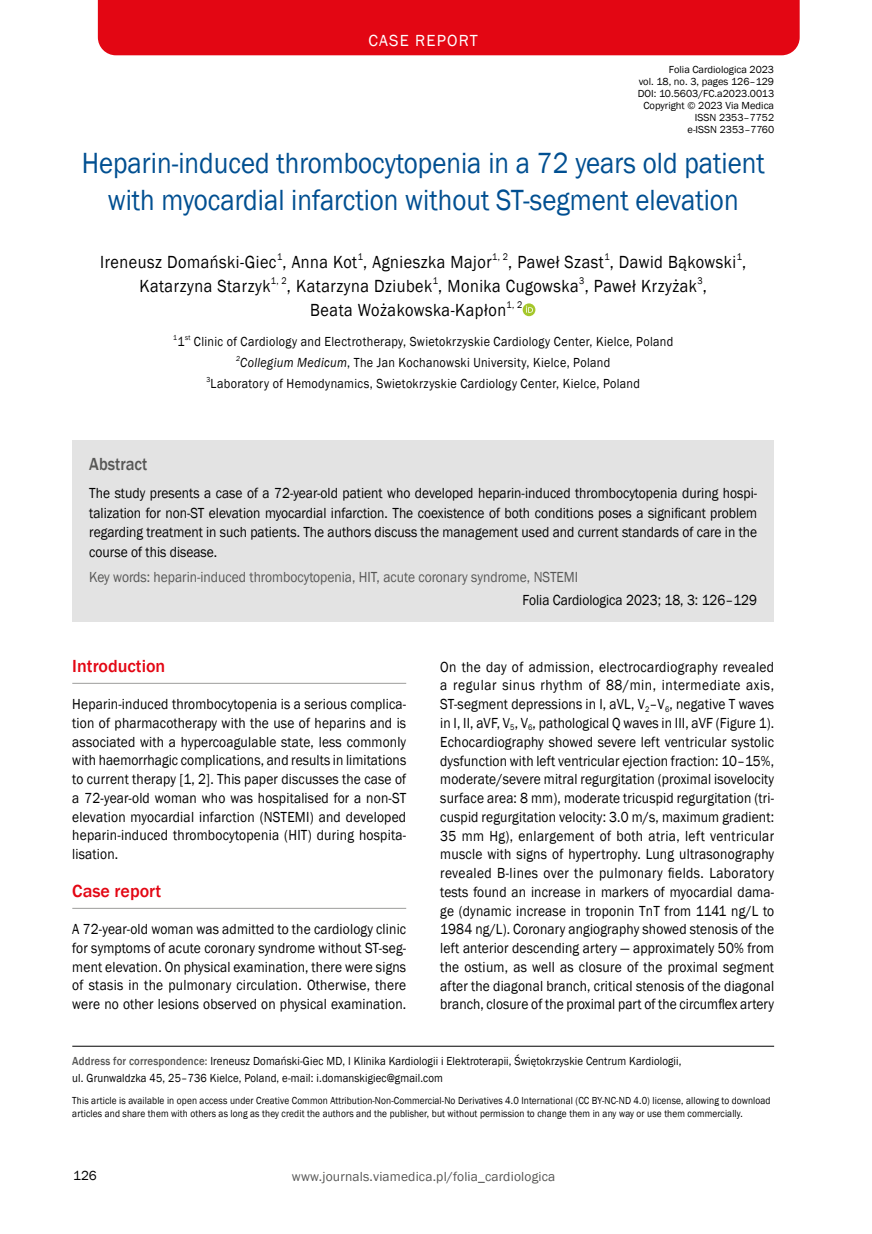
<style>
.page{position:relative;width:872px;height:1234px;background:#fff}
.page>*{position:absolute;margin:0;border:0;box-sizing:border-box;transform-origin:0 0}
.t1{font:30px/36.6px "Franklin Gothic";color:#004f91;text-align:center;scale:.9 1}
.t2{font:18px "Franklin Gothic";letter-spacing:.03em;color:#000;scale:.9 1}
.t3{font:500 18px "Franklin Gothic";color:#e30613}
.t4{font:500 18px "Franklin Gothic";color:#575756;scale:.9 1}
.t5{font:16.5px "Franklin Gothic";letter-spacing:.07em;color:#fff}
.t6{font:15px/18.8px "Franklin Gothic";letter-spacing:.005em;color:#000;text-align:justify;scale:.9 1}
.t7{font:15px "Franklin Gothic";color:#575756;scale:.9 1}
.t8{font:13.5px/21px "Franklin Gothic";letter-spacing:.025em;color:#000;text-align:center;scale:.9 1}
.t9{font:13.5px "Franklin Gothic";letter-spacing:.01em;color:#575756}
.t10{font:13.5px "Franklin Gothic";letter-spacing:.025em;color:#000}
.t11{font:12px/16.5px "Franklin Gothic";letter-spacing:.01em;color:#000;scale:.9 1}
.t12{font:10.5px/13.5px "Franklin Gothic";letter-spacing:.01em;color:#000;scale:.89 1}
.t13{font:10.5px/12px "Franklin Gothic";letter-spacing:.01em;color:#000;text-align:right}
.t14{font:9.9px "Franklin Gothic";color:#000;scale:.9 1}
.s1{font-style:italic}
.s2{font-weight:500;color:#575756}
</style>
<div class="page">
<div style="left:98px;top:0;width:701px;height:55px;background:#e30613"></div>
<hr style="left:72px;top:1045px;width:702px;height:1px;background:#000">
<svg style="left:522px;top:303px;width:13px;height:13px"></svg>
<svg style="left:526px;top:305px;width:7px;height:8px"></svg>
<div style="left:72px;top:440px;width:702px;height:182px;background:#e3e3e3"></div>
<hr style="left:72px;top:682px;width:334px;height:1px;background:#9d9d9c">
<hr style="left:72px;top:907px;width:334px;height:1px;background:#9d9d9c">
<p class="t5" style="left:368px;top:30px;width:111px">CASE REPORT</p>
<p class="t13" style="left:638px;top:64px;width:138px">Folia Cardiologica 2023<br>vol. 18, no. 3, pages 126–129<br>DOI: 10.5603/FC.a2023.0013<br>Copyright © 2023 Via Medica<br>ISSN 2353–7752<br>e-ISSN 2353–7760</p>
<h1 class="t1" style="left:82px;top:146px;width:760px">Heparin-induced thrombocytopenia in a 72 years old patient with myocardial infarction without ST-segment elevation</h1>
<p class="t2" style="left:100px;top:251px;width:436px">Ireneusz Domański-Giec , Anna Kot , Agnieszka Major</p>
<p class="t14" style="left:277px;top:250px;width:7px">1</p>
<p class="t14" style="left:358px;top:250px;width:7px">1</p>
<p class="t14" style="left:492px;top:250px;width:19px">1, 2</p>
<p class="t2" style="left:508px;top:251px;width:266px">, Paweł Szast , Dawid Bąkowski ,</p>
<p class="t14" style="left:604px;top:250px;width:7px">1</p>
<p class="t14" style="left:736px;top:250px;width:7px">1</p>
<p class="t2" style="left:139px;top:275px;width:147px">Katarzyna Starzyk</p>
<p class="t14" style="left:271px;top:274px;width:19px">1, 2</p>
<p class="t2" style="left:287px;top:275px;width:468px">, Katarzyna Dziubek , Monika Cugowska , Paweł Krzyżak ,</p>
<p class="t14" style="left:433px;top:274px;width:7px">1</p>
<p class="t14" style="left:579px;top:274px;width:7px">3</p>
<p class="t14" style="left:697px;top:274px;width:7px">3</p>
<p class="t2" style="left:310px;top:299px;width:219px">Beata Wożakowska-Kapłon</p>
<p class="t14" style="left:506px;top:298px;width:19px">1, 2</p>
<p class="t8" style="left:173px;top:331px;width:557px"><sup>1</sup>1<sup>st</sup> Clinic of Cardiology and Electrotherapy, Swietokrzyskie Cardiology Center, Kielce, Poland<br><sup>2</sup><span class="s1">Collegium Medicum</span>, The Jan Kochanowski University, Kielce, Poland<br><sup>3</sup>Laboratory of Hemodynamics, Swietokrzyskie Cardiology Center, Kielce, Poland</p>
<p class="t4" style="left:89px;top:453px;width:66px">Abstract</p>
<p class="t6" style="left:89px;top:483px;width:743px;line-height:19.5px">The study presents a case of a 72-year-old patient who developed heparin-induced thrombocytopenia during hospi&shy;talization for non-ST elevation myocardial infarction. The coexistence of both conditions poses a significant problem regarding treatment in such patients. The authors discuss the management used and current standards of care in the course of this disease.</p>
<p class="t7" style="left:89px;top:567px;width:545px">Key words: heparin-induced thrombocytopenia, HIT, acute coronary syndrome, NSTEMI</p>
<p class="t6" style="left:522px;top:591px;width:262px">Folia Cardiologica 2023; 18, 3: 126–129</p>
<p class="t3" style="left:72px;top:654px;width:95px">Introduction</p>
<p class="t6" style="left:72px;top:695px;width:372px">Heparin-induced thrombocytopenia is a serious complica&shy;tion of pharmacotherapy with the use of heparins and is associated with a hypercoagulable state, less commonly with haemorrhagic complications, and results in limitations to current therapy [1, 2]. This paper discusses the case of a 72-year-old woman who was hospitalised for a non-ST elevation myocardial infarction (NSTEMI) and developed heparin-induced thrombocytopenia (HIT) during hospita&shy;lisation.</p>
<p class="t3" style="left:72px;top:879px;width:91px">Case report</p>
<p class="t6" style="left:72px;top:919px;width:372px">A 72-year-old woman was admitted to the cardiology clinic for symptoms of acute coronary syndrome without ST-seg&shy;ment elevation. On physical examination, there were signs of stasis in the pulmonary circulation. Otherwise, there were no other lesions observed on physical examination.</p>
<p class="t6" style="left:440px;top:657px;width:372px">On the day of admission, electrocardiography revealed a regular sinus rhythm of 88/min, intermediate axis, ST-segment depressions in I, aVL, V<sub>2</sub>–V<sub>6</sub>, negative T waves in I, II, aVF, V<sub>5</sub>, V<sub>6</sub>, pathological Q waves in III, aVF (Figure 1).<br>Echocardiography showed severe left ventricular systolic dysfunction with left ventricular ejection fraction: 10–15%, moderate/severe mitral regurgitation (proximal isovelocity surface area: 8 mm), moderate tricuspid regurgitation (tri&shy;cuspid regurgitation velocity: 3.0 m/s, maximum gradient:<br>35 mm Hg), enlargement of both atria, left ventricular muscle with signs of hypertrophy. Lung ultrasonography revealed B-lines over the pulmonary fields. Laboratory tests found an increase in markers of myocardial dama&shy;ge (dynamic increase in troponin TnT from 1141 ng/L to 1984 ng/L). Coronary angiography showed stenosis of the left anterior descending artery — approximately 50% from the ostium, as well as closure of the proximal segment after the diagonal branch, critical stenosis of the diagonal branch, closure of the proximal part of the circumflex artery</p>
<p class="t11" style="left:72px;top:1052px;width:678px"><span class="s2">Address for correspondence:</span> Ireneusz Domański-Giec MD, I Klinika Kardiologii i Elektroterapii, Świętokrzyskie Centrum Kardiologii, ul. Grunwaldzka 45, 25–736 Kielce, Poland, e-mail: i.domanskigiec@gmail.com</p>
<p class="t12" style="left:72px;top:1093px;width:786px">This article is available in open access under Creative Common Attribution-Non-Commercial-No Derivatives 4.0 International (CC BY-NC-ND 4.0) license, allowing to download articles and share them with others as long as they credit the authors and the publisher, but without permission to change them in any way or use them commercially.</p>
<p class="t10" style="left:73px;top:1166px;width:25px">126</p>
<p class="t9" style="left:292px;top:1167px;width:265px">www.journals.viamedica.pl/folia_cardiologica</p>
</div>
